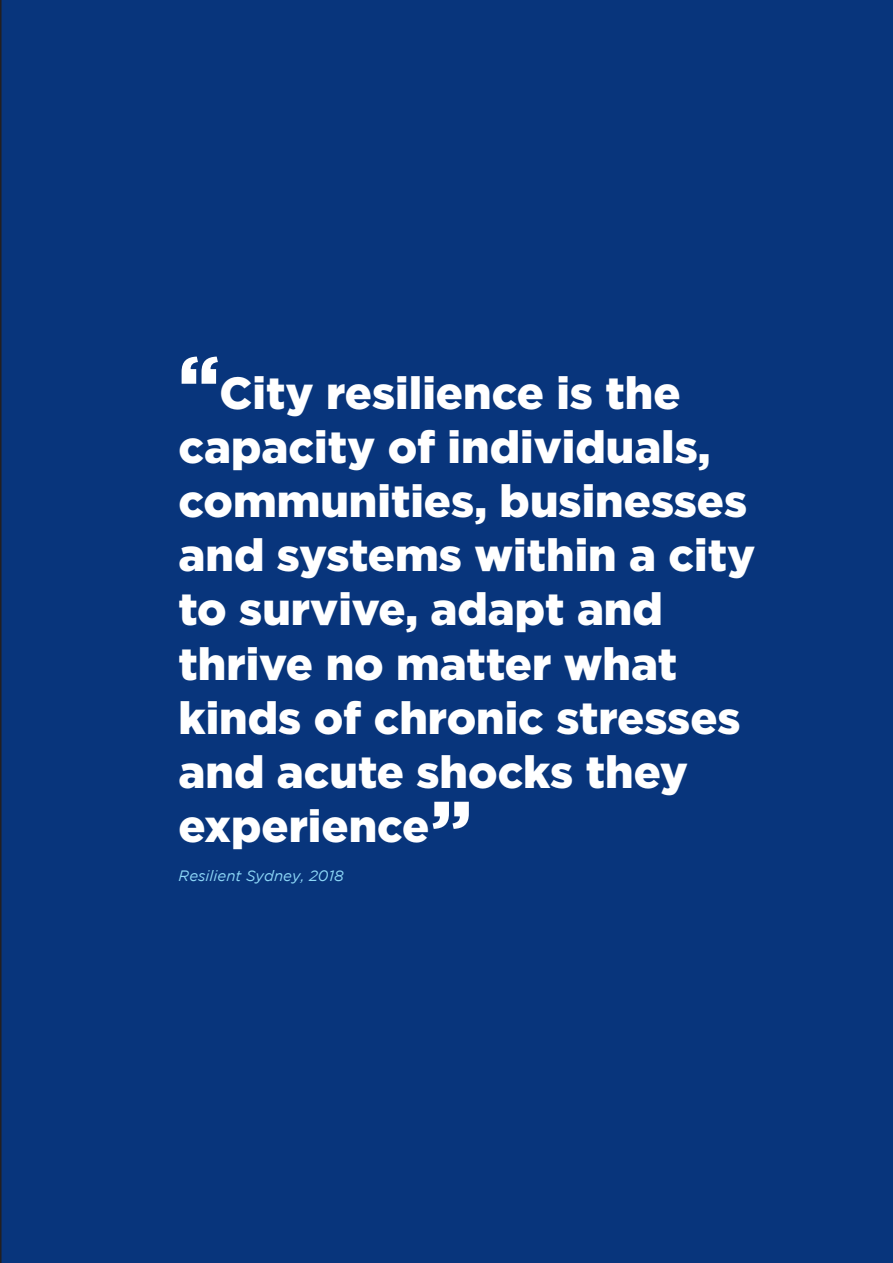
<style>
.page{position:relative;width:893px;height:1263px;background:#08357c}
.page>*{position:absolute;margin:0;border:0;box-sizing:border-box;transform-origin:0 0}
.t1{font:900 75px "Gotham";color:#fff}
.t2{font:900 45px/54px "Gotham";color:#fff}
.t3{font:italic 15px "Gotham";color:#8dd7f7}
.s1{font-size:75px}
</style>
<div class="page">
<p class="t2" style="left:179px;top:366px;width:578px"><span class="s1">“</span>City resilience is the capacity of individuals, communities, businesses and systems within a city to survive, adapt and thrive no matter what kinds of chronic stresses and acute shocks they experience</p>
<p class="t3" style="left:179px;top:867px;width:167px">Resilient Sydney, 2018</p>
<p class="t1" style="left:431px;top:776px;width:43px">”</p>
</div>
